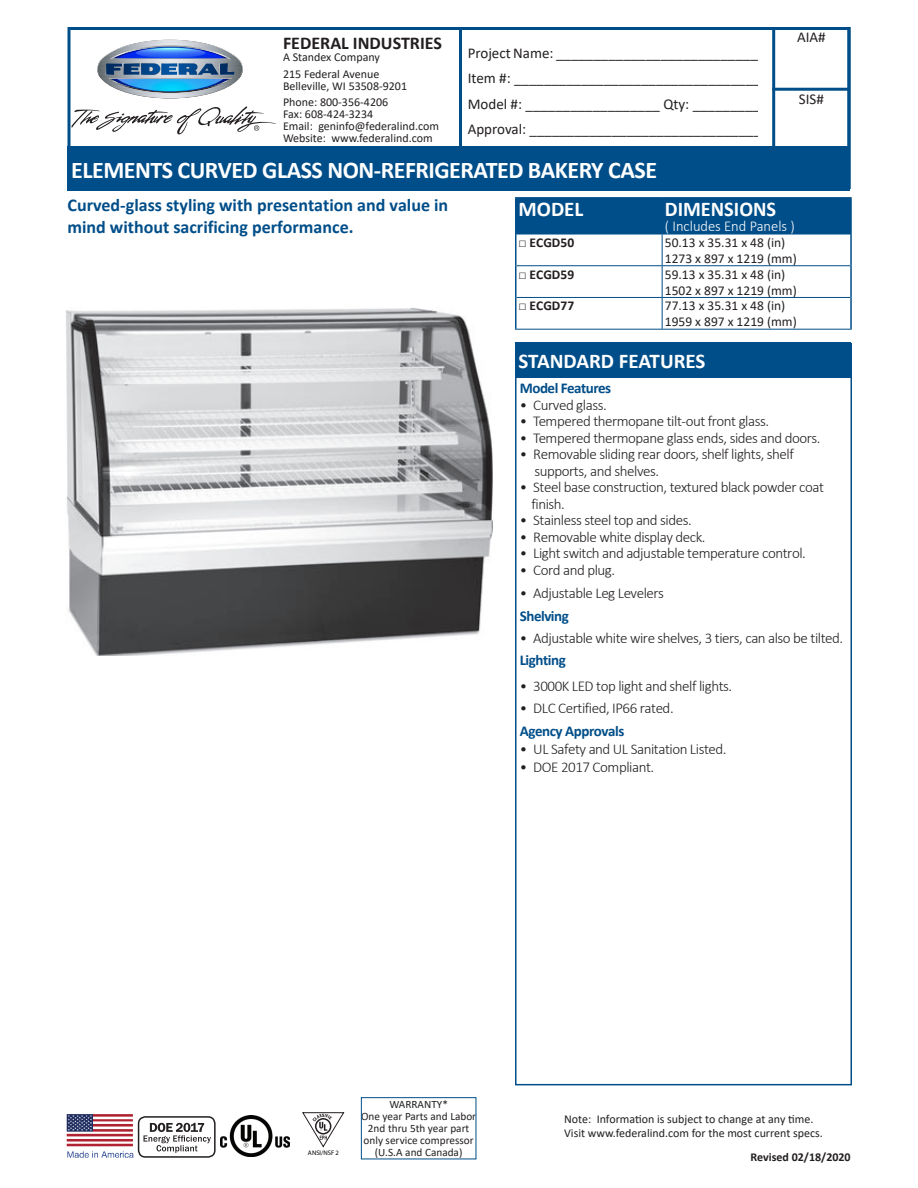
<style>
.page{position:relative;width:918px;height:1188px;background:#fff}
.page>*{position:absolute;margin:0;border:0;box-sizing:border-box;transform-origin:0 0}
.t1{font:700 24px "Calibri";letter-spacing:-.02em;color:#fff}
.t2{font:700 21px "Calibri";color:#fff}
.t3{font:700 18px/21.6px "Calibri";color:#004e89}
.t4{font:700 18px "Calibri";color:#231f20}
.t5{font:300 15px/16.5px "Calibri";letter-spacing:-.03em;color:#231f20}
.t6{font:15px/25.5px "Calibri";color:#231f20}
.t7{font:700 15px "Calibri";letter-spacing:-.03em;color:#004e89}
.t8{font:300 15px "Calibri";color:#fff}
.t9{font:13.5px/16.2px "Calibri";color:#231f20}
.t10{font:700 13.5px "Calibri";color:#231f20}
.t11{font:12px/16.5px "Calibri";color:#231f20}
.t12{font:700 12px "Calibri";color:#231f20}
.t13{font:11.25px/12px "Calibri";color:#231f20;text-align:center}
.t14{font:6.6px "Myriad Pro";color:#000}
.s1{font-style:inherit}
</style>
<div class="page">
<svg style="left:72px;top:106px;width:204px;height:29px"></svg>
<svg style="left:97px;top:40px;width:146px;height:59px"></svg>
<div style="left:68px;top:27px;width:782px;height:162px;border:3px solid #004e89"></div>
<div style="left:68px;top:146px;width:782px;height:44px;background:#004e89"></div>
<div style="left:772px;top:27px;width:78px;height:162px;border:3px solid #004e89"></div>
<hr style="left:772px;top:88px;width:77px;height:3px;background:#004e89">
<hr style="left:459px;top:28px;width:3px;height:120px;background:#004e89">
<div style="left:361px;top:1097px;width:115px;height:62px;border:1px solid #004e89"></div>
<img style="left:221px;top:1115px;width:68px;height:42px">
<img style="left:66px;top:1114px;width:68px;height:43px">
<div style="left:517px;top:199px;width:333px;height:35px;background:#004e89"></div>
<hr style="left:661px;top:199px;width:2px;height:35px;background:#004e89">
<hr style="left:517px;top:234px;width:145px;height:1px;background:#004e89">
<hr style="left:662px;top:234px;width:188px;height:1px;background:#004e89">
<hr style="left:662px;top:234px;width:1px;height:31px;background:#004e89">
<hr style="left:517px;top:265px;width:145px;height:1px;background:#004e89">
<hr style="left:662px;top:265px;width:188px;height:1px;background:#004e89">
<hr style="left:662px;top:266px;width:1px;height:31px;background:#004e89">
<hr style="left:517px;top:297px;width:145px;height:1px;background:#004e89">
<hr style="left:662px;top:297px;width:188px;height:1px;background:#004e89">
<hr style="left:662px;top:298px;width:1px;height:31px;background:#004e89">
<hr style="left:515px;top:329px;width:147px;height:1px;background:#004e89">
<hr style="left:662px;top:329px;width:190px;height:1px;background:#004e89">
<hr style="left:515px;top:197px;width:147px;height:2px;background:#004e89">
<hr style="left:515px;top:199px;width:2px;height:35px;background:#004e89">
<hr style="left:662px;top:197px;width:190px;height:2px;background:#004e89">
<hr style="left:850px;top:199px;width:2px;height:35px;background:#004e89">
<hr style="left:515px;top:234px;width:2px;height:32px;background:#004e89">
<hr style="left:850px;top:234px;width:2px;height:32px;background:#004e89">
<hr style="left:515px;top:266px;width:2px;height:31px;background:#004e89">
<hr style="left:850px;top:266px;width:2px;height:31px;background:#004e89">
<hr style="left:515px;top:297px;width:2px;height:32px;background:#004e89">
<hr style="left:850px;top:297px;width:2px;height:32px;background:#004e89">
<div style="left:515px;top:343px;width:337px;height:742px;border:2px solid #004e89"></div>
<div style="left:515px;top:343px;width:335px;height:35px;background:#004e89"></div>
<img style="left:66px;top:308px;width:427px;height:347px">
<div style="left:138px;top:1116px;width:78px;height:42px;border:2px solid #231f20;border-radius:7px"></div>
<svg style="left:144px;top:1123px;width:67px;height:30px"></svg>
<svg style="left:302px;top:1112px;width:42px;height:35px"></svg>
<p class="t4" style="left:283px;top:30px;width:160px">FEDERAL INDUSTRIES</p>
<p class="t11" style="left:283px;top:49px;width:98px">A Standex Company<br>215 Federal Avenue</p>
<p class="t11" style="left:283px;top:77px;width:126px">Belleville, WI 53508-9201<br>Phone: 800-356-4206</p>
<p class="t11" style="left:283px;top:108px;width:157px;line-height:12px">Fax: 608-424-3234<br>Email: geninfo@federalind.com<br>Website: www.federalind.com</p>
<p class="t6" style="left:468px;top:40px;width:299px">Project Name: ____________________________ Item #: _________________________________ Model #: __________________ Qty: _________ Approval: _______________________________</p>
<h1 class="t1" style="left:71px;top:153px;width:587px">ELEMENTS CURVED GLASS NON-REFRIGERATED BAKERY CASE</h1>
<p class="t6" style="left:797px;top:24px;width:30px">AIA#</p>
<p class="t6" style="left:799px;top:86px;width:27px">SIS#</p>
<p class="t3" style="left:68px;top:194px;width:382px">Curved-glass styling with presentation and value in mind without sacrificing performance.</p>
<h2 class="t2" style="left:518px;top:194px;width:66px">MODEL</h2>
<h2 class="t2" style="left:665px;top:194px;width:113px">DIMENSIONS</h2>
<p class="t8" style="left:665px;top:217px;width:132px">( Includes End Panels )</p>
<p class="t10" style="left:518px;top:233px;width:57px">□ ECGD50</p>
<p class="t9" style="left:665px;top:234px;width:133px">50.13 x 35.31 x 48 (in)<br>1273 x 897 x 1219 (mm)</p>
<p class="t10" style="left:518px;top:265px;width:57px">□ ECGD59</p>
<p class="t9" style="left:665px;top:266px;width:133px">59.13 x 35.31 x 48 (in)<br>1502 x 897 x 1219 (mm)</p>
<p class="t10" style="left:518px;top:296px;width:57px">□ ECGD77</p>
<p class="t9" style="left:665px;top:297px;width:133px">77.13 x 35.31 x 48 (in)<br>1959 x 897 x 1219 (mm)</p>
<h2 class="t2" style="left:519px;top:347px;width:188px">STANDARD FEATURES</h2>
<p class="t7" style="left:520px;top:377px;width:93px">Model Features</p>
<p class="t5" style="left:520px;top:397px;width:88px">• Curved glass.</p>
<p class="t5" style="left:520px;top:413px;width:251px">• Tempered thermopane tilt-out front glass.</p>
<p class="t5" style="left:520px;top:430px;width:302px">• Tempered thermopane glass ends, sides and doors.</p>
<p class="t5" style="left:534px;top:446px;width:261px;text-indent:-15px">• Removable sliding rear doors, shelf lights, shelf supports, and shelves.</p>
<p class="t5" style="left:532px;top:479px;width:294px;text-indent:-12px">• Steel base construction, textured black powder coat finish.</p>
<p class="t5" style="left:520px;top:512px;width:174px">• Stainless steel top and sides.</p>
<p class="t5" style="left:520px;top:529px;width:187px">• Removable white display deck.</p>
<p class="t5" style="left:520px;top:545px;width:288px">• Light switch and adjustable temperature control.</p>
<p class="t5" style="left:520px;top:562px;width:97px">• Cord and plug.</p>
<p class="t5" style="left:520px;top:584px;width:146px">• Adjustable Leg Levelers</p>
<p class="t7" style="left:520px;top:605px;width:51px">Shelving</p>
<p class="t5" style="left:520px;top:629px;width:325px">• Adjustable white wire shelves, 3 tiers, can also be tilted.</p>
<p class="t7" style="left:520px;top:649px;width:48px">Lighting</p>
<p class="t5" style="left:520px;top:677px;width:214px">• 3000K LED top light and shelf lights.</p>
<p class="t5" style="left:520px;top:700px;width:155px">• DLC Certified, IP66 rated.</p>
<p class="t7" style="left:520px;top:720px;width:106px">Agency Approvals</p>
<p class="t5" style="left:520px;top:740px;width:208px">• UL Safety and UL Sanitation Listed.</p>
<p class="t5" style="left:520px;top:758px;width:136px">• DOE 2017 Compliant.</p>
<p class="t14" style="left:308px;top:1148px;width:33px">ANSI/NSF 2</p>
<p class="t13" style="left:361px;top:1098px;width:117px">WARRANTY*<br>One year Parts and Labor<br>2nd thru 5th year part only service compressor (U.S.A and Canada)</p>
<p class="t11" style="left:564px;top:1111px;width:260px;line-height:14.4px">Note: Information is subject to change at any time.<br>Visit www.federalind.com for the most current specs.</p>
<p class="t12" style="left:750px;top:1149px;width:102px">Revised 02/1<span class="s1">8</span>/2020</p>
</div>
